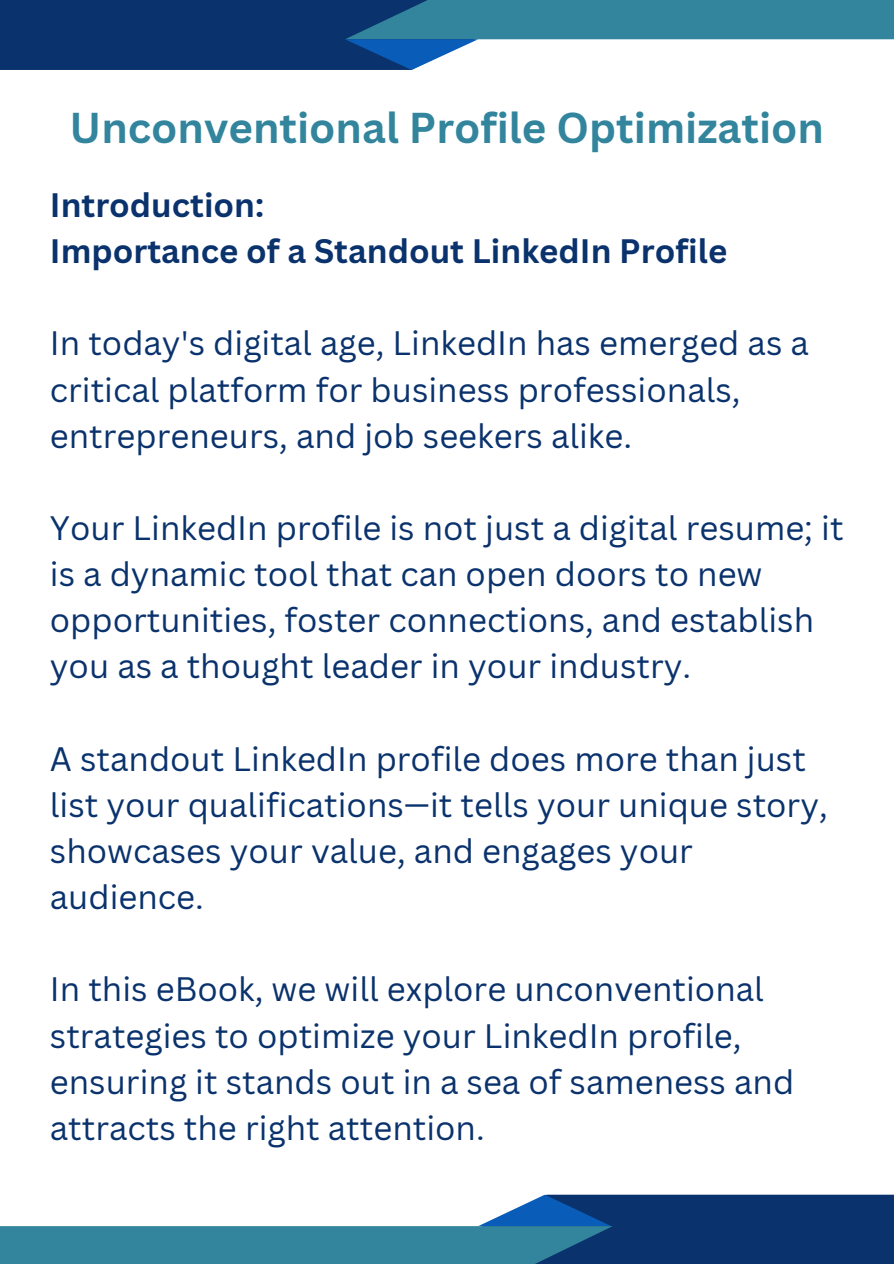
<style>
.page{position:relative;width:894px;height:1264px;background:#fff}
.page>*{position:absolute;margin:0;border:0;box-sizing:border-box;transform-origin:0 0}
.t1{font:700 42px "Canva Sans";color:#32859c}
.t2{font:33px/46.2px "Canva Sans";color:#0a326c}
.t3{font:700 33px/46.2px "Canva Sans";color:#0a326c}
</style>
<div class="page">
<svg style="left:0;top:0;width:719px;height:70px;fill:#0a326c"></svg>
<div style="left:345px;top:0;width:548px;height:39px;background:#32859c"></div>
<svg style="left:345px;top:39px;width:133px;height:31px"></svg>
<div style="left:611px;top:1194px;width:282px;height:69px;background:#0a326c"></div>
<div style="left:0;top:1226px;width:612px;height:37px;background:#32859c"></div>
<svg style="left:478px;top:1194px;width:133px;height:32px"></svg>
<h1 class="t1" style="left:70px;top:99px;width:755px">Unconventional Profile Optimization</h1>
<h2 class="t3" style="left:50px;top:181px;width:678px">Introduction:<br>Importance of a Standout LinkedIn Profile</h2>
<p class="t2" style="left:50px;top:319px;width:760px">In today's digital age, LinkedIn has emerged as a critical platform for business professionals, entrepreneurs, and job seekers alike.</p>
<p class="t2" style="left:50px;top:504px;width:794px">Your LinkedIn profile is not just a digital resume; it is a dynamic tool that can open doors to new opportunities, foster connections, and establish you as a thought leader in your industry.</p>
<p class="t2" style="left:50px;top:734px;width:779px">A standout LinkedIn profile does more than just list your qualifications—it tells your unique story, showcases your value, and engages your audience.</p>
<p class="t2" style="left:50px;top:965px;width:745px">In this eBook, we will explore unconventional strategies to optimize your LinkedIn profile, ensuring it stands out in a sea of sameness and attracts the right attention.</p>
</div>
